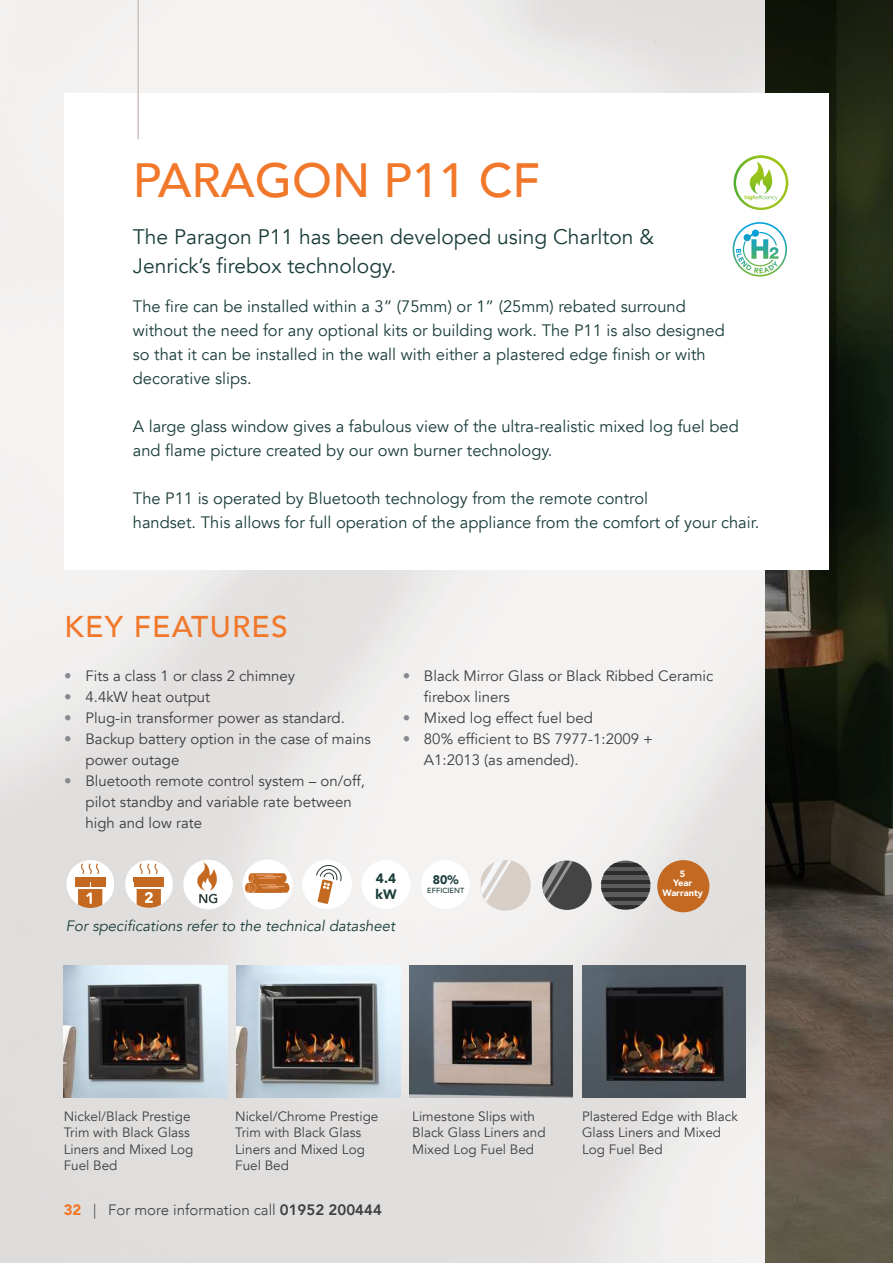
<style>
.page{position:relative;width:893px;height:1263px;background:#fff}
.page>*{position:absolute;margin:0;border:0;box-sizing:border-box;transform-origin:0 0}
.t1{font:500 48px "Avenir";color:#f1782b}
.t2{font:500 30px "Avenir";letter-spacing:.04em;color:#f1782b}
.t3{font:21px/28.5px "Avenir";color:#1a3d3a}
.t4{font:16.5px/24px "Avenir";color:#1a3d3a}
.t5{font:15px/21px "Avenir";color:#3e3e3f}
.t6{font:italic 15px "Avenir";color:#1a3d3a}
.t7{font:300 15px "Avenir";color:#3e3e3f}
.t8{font:13.5px/16.2px "Avenir";color:#3e3e3f}
.t9{font:900 13.5px/16.2px "Avenir";color:#1a3d3a}
.t10{font:900 12.3px "Avenir";color:#1a3d3a}
.t11{font:900 9.3px/9.3px "Avenir";color:#fff;text-align:center}
.t12{font:500 7.35px "Avenir";color:#1a3d3a}
.s1{color:#868990}
.s2{font-weight:900;color:#f1782b}
.s3{font-weight:800}
</style>
<div class="page">
<img style="left:0;top:0;width:765px;height:1263px">
<img style="left:765px;top:359px;width:128px;height:616px">
<svg style="left:765px;top:0;width:128px;height:359px;background:#1d2411"></svg>
<div style="left:65px;top:94px;width:764px;height:476px;background:#fff"></div>
<svg style="left:66px;top:860px;width:47px;height:48px"></svg>
<div style="left:125px;top:860px;width:48px;height:48px;background:#fff;border-radius:50%"></div>
<div style="left:149px;top:882px;width:15px;height:5px;background:#c36922"></div>
<div style="left:134px;top:882px;width:14px;height:5px;background:#c36922"></div>
<svg style="left:137px;top:889px;width:24px;height:19px"></svg>
<svg style="left:134px;top:863px;width:30px;height:19px"></svg>
<div style="left:183px;top:860px;width:50px;height:49px;background:#fff;border-radius:50%"></div>
<svg style="left:197px;top:862px;width:21px;height:41px"></svg>
<div style="left:243px;top:859px;width:50px;height:50px;background:#fff;border-radius:50%"></div>
<svg style="left:245px;top:873px;width:44px;height:20px"></svg>
<div style="left:302px;top:860px;width:50px;height:49px;background:#fff;border-radius:50%"></div>
<svg style="left:316px;top:864px;width:26px;height:40px"></svg>
<div style="left:362px;top:860px;width:48px;height:49px;background:#fff;border-radius:50%"></div>
<div style="left:421px;top:860px;width:49px;height:49px;background:#fff;border-radius:50%"></div>
<div style="left:657px;top:860px;width:52px;height:52px;background:#c36922;border-radius:50%"></div>
<hr style="left:137px;top:0;width:2px;height:139px;background:#cdc4c0">
<svg style="left:765px;top:975px;width:128px;height:288px;background:#63584a"></svg>
<svg style="left:512px;top:860px;width:19px;height:51px"></svg>
<svg style="left:481px;top:860px;width:31px;height:51px"></svg>
<svg style="left:574px;top:860px;width:18px;height:50px"></svg>
<svg style="left:542px;top:860px;width:32px;height:50px"></svg>
<svg style="left:601px;top:860px;width:49px;height:50px"></svg>
<svg style="left:601px;top:863px;width:49px;height:4px"></svg>
<hr style="left:601px;top:871px;width:49px;height:4px;background:#2d2d2d">
<hr style="left:601px;top:880px;width:49px;height:4px;background:#2d2d2d">
<hr style="left:601px;top:888px;width:49px;height:4px;background:#2d2d2d">
<svg style="left:601px;top:897px;width:49px;height:4px"></svg>
<svg style="left:601px;top:905px;width:49px;height:4px"></svg>
<svg style="left:733px;top:155px;width:55px;height:55px"></svg>
<div style="left:736px;top:158px;width:50px;height:50px;background:#fff;border-radius:50%"></div>
<svg style="left:749px;top:162px;width:23px;height:32px"></svg>
<svg style="left:745px;top:195px;width:32px;height:5px"></svg>
<svg style="left:733px;top:222px;width:54px;height:55px"></svg>
<svg style="left:743px;top:230px;width:36px;height:36px"></svg>
<svg style="left:736px;top:249px;width:42px;height:24px"></svg>
<img style="left:64px;top:965px;width:163px;height:133px">
<img style="left:237px;top:965px;width:163px;height:133px">
<img style="left:409px;top:965px;width:164px;height:133px">
<img style="left:582px;top:965px;width:164px;height:133px">
<h1 class="t1" style="left:133px;top:139px;width:409px">PARAGON P11 CF</h1>
<p class="t3" style="left:133px;top:223px;width:523px">The Paragon P11 has been developed using Charlton &amp;<br>Jenrick’s fi rebox technology.</p>
<p class="t4" style="left:133px;top:294px;width:593px">The fi re can be installed within a 3” (75mm) or 1” (25mm) rebated surround without the need for any optional kits or building work. The P11 is also designed so that it can be installed in the wall with either a plastered edge fi nish or with decorative slips.</p>
<p class="t4" style="left:133px;top:414px;width:607px">A large glass window gives a fabulous view of the ultra-realistic mixed log fuel bed and flame picture created by our own burner technology.</p>
<p class="t4" style="left:133px;top:486px;width:628px">The P11 is operated by Bluetooth technology from the remote control<br>handset. This allows for full operation of the appliance from the comfort of your chair.</p>
<h2 class="t2" style="left:65px;top:601px;width:225px">KEY FEATURES</h2>
<p class="t5" style="left:64px;top:666px;width:232px"><span class="s1">•</span> Fits a class 1 or class 2 chimney</p>
<p class="t5" style="left:64px;top:687px;width:147px"><span class="s1">•</span> 4.4kW heat output</p>
<p class="t5" style="left:64px;top:708px;width:282px"><span class="s1">•</span> Plug-in transformer power as standard.</p>
<p class="t5" style="left:86px;top:729px;width:287px;text-indent:-21px"><span class="s1">•</span> Backup battery option in the case of mains power outage</p>
<p class="t5" style="left:86px;top:771px;width:281px;text-indent:-21px"><span class="s1">•</span> Bluetooth remote control system – on/off, pilot standby and variable rate between high and low rate</p>
<p class="t5" style="left:424px;top:666px;width:291px;text-indent:-21px"><span class="s1">•</span> Black Mirror Glass or Black Ribbed Ceramic firebox liners</p>
<p class="t5" style="left:403px;top:708px;width:192px"><span class="s1">•</span> Mixed log effect fuel bed</p>
<p class="t5" style="left:424px;top:729px;width:231px;text-indent:-21px"><span class="s1">•</span> 80% efficient to BS 7977-1:2009 +<br>A1:2013 (as amended).</p>
<p class="t9" style="left:375px;top:869px;width:23px">4.4 kW</p>
<p class="t10" style="left:433px;top:869px;width:27px">80%</p>
<p class="t12" style="left:427px;top:884px;width:38px">EFFICIENT</p>
<p class="t6" style="left:66px;top:917px;width:331px">For specifications refer to the technical datasheet</p>
<p class="t11" style="left:662px;top:869px;width:42px">5<br>Year<br>Warranty</p>
<p class="t8" style="left:64px;top:1109px;width:131px">Nickel/Black Prestige<br>Trim with Black Glass<br>Liners and Mixed Log<br>Fuel Bed</p>
<p class="t8" style="left:235px;top:1109px;width:145px">Nickel/Chrome Prestige<br>Trim with Black Glass<br>Liners and Mixed Log<br>Fuel Bed</p>
<p class="t8" style="left:412px;top:1109px;width:135px">Limestone Slips with<br>Black Glass Liners and<br>Mixed Log Fuel Bed</p>
<p class="t8" style="left:582px;top:1109px;width:157px">Plastered Edge with Black<br>Glass Liners and Mixed<br>Log Fuel Bed</p>
<p class="t7" style="left:64px;top:1201px;width:320px"><span class="s2">32</span> | For more information call <span class="s3">01952 200444</span></p>
</div>
